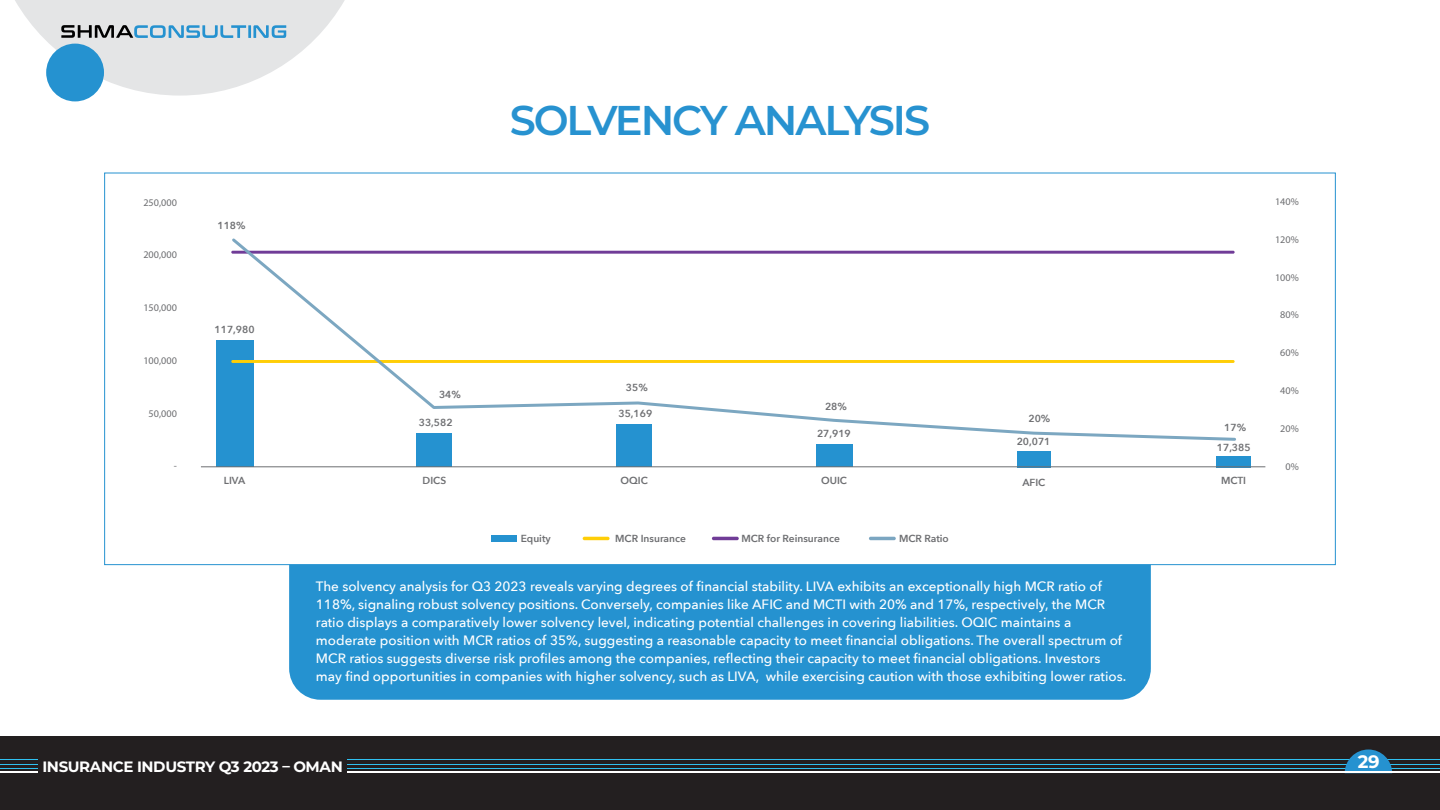
<style>
.page{position:relative;width:1440px;height:810px;background:#fff}
.page>*{position:absolute;margin:0;border:0;box-sizing:border-box;transform-origin:0 0}
.t1{font:600 41.55px "Montserrat";letter-spacing:-.05em;color:#2792d0}
.t2{font:700 18px "Montserrat";color:#fff}
.t3{font:700 15px "Montserrat";letter-spacing:-.025em;color:#fff}
.t4{font:500 13.5px/18px "Avenir Next";color:#fff}
.t5{font:600 10.2px "Avenir Next";color:#6d6e71}
.t6{font:10.2px "Myriad Pro";color:#6d6e71}
</style>
<div class="page">
<div style="left:0;top:736px;width:1440px;height:74px;background:#231f20"></div>
<hr style="left:0;top:759px;width:38px;height:1px;background:#30c0f0">
<hr style="left:347px;top:759px;width:1093px;height:1px;background:#30c0f0">
<hr style="left:0;top:764px;width:38px;height:1px;background:#30c0f0">
<hr style="left:347px;top:764px;width:1093px;height:1px;background:#30c0f0">
<hr style="left:0;top:768px;width:38px;height:1px;background:#30c0f0">
<hr style="left:347px;top:768px;width:1093px;height:1px;background:#30c0f0">
<hr style="left:0;top:772px;width:38px;height:1px;background:#fff">
<svg style="left:1345px;top:750px;width:47px;height:22px"></svg>
<hr style="left:347px;top:772px;width:1093px;height:1px;background:#fff">
<div style="left:46px;top:44px;width:58px;height:57px;background:#2592d0;border-radius:50%"></div>
<svg style="left:15px;top:0;width:330px;height:96px"></svg>
<div style="left:289px;top:565px;width:862px;height:135px;background:#2592d0"></div>
<div style="left:216px;top:341px;width:38px;height:126px;background:#2592d0"></div>
<div style="left:1217px;top:456px;width:34px;height:11px;background:#2592d0"></div>
<div style="left:417px;top:433px;width:35px;height:34px;background:#2592d0"></div>
<div style="left:616px;top:424px;width:36px;height:43px;background:#2592d0"></div>
<div style="left:816px;top:445px;width:36px;height:22px;background:#2592d0"></div>
<div style="left:1017px;top:451px;width:33px;height:16px;background:#2592d0"></div>
<div style="left:491px;top:535px;width:25px;height:7px;background:#2592d0"></div>
<hr style="left:583px;top:537px;width:27px;height:3px;background:#ffce07;border-radius:2px">
<hr style="left:712px;top:537px;width:27px;height:3px;background:#703c97;border-radius:2px">
<hr style="left:869px;top:537px;width:27px;height:3px;background:#7ba6c1;border-radius:2px">
<hr style="left:201px;top:466px;width:1064px;height:1px;background:#6d6e71">
<svg style="left:229px;top:238px;width:1007px;height:204px"></svg>
<p class="t6" style="left:143px;top:196px;width:35px">250,000</p>
<p class="t6" style="left:143px;top:249px;width:35px">200,000</p>
<p class="t6" style="left:143px;top:301px;width:35px">150,000</p>
<p class="t6" style="left:143px;top:354px;width:35px">100,000</p>
<p class="t6" style="left:149px;top:407px;width:30px">50,000</p>
<p class="t6" style="left:174px;top:460px;width:5px">-</p>
<p class="t5" style="left:218px;top:220px;width:30px">118%</p>
<p class="t5" style="left:215px;top:323px;width:41px">117,980</p>
<h1 class="t1" style="left:510px;top:90px;width:422px">SOLVENCY ANALYSIS</h1>
<p class="t5" style="left:439px;top:389px;width:23px">34%</p>
<p class="t5" style="left:419px;top:416px;width:35px">33,582</p>
<p class="t5" style="left:626px;top:382px;width:23px">35%</p>
<p class="t5" style="left:618px;top:407px;width:35px">35,169</p>
<p class="t5" style="left:825px;top:401px;width:23px">28%</p>
<p class="t5" style="left:817px;top:427px;width:35px">27,919</p>
<p class="t5" style="left:1029px;top:412px;width:23px">20%</p>
<p class="t5" style="left:1017px;top:435px;width:35px">20,071</p>
<p class="t5" style="left:1224px;top:421px;width:23px">17%</p>
<p class="t5" style="left:1217px;top:441px;width:35px">17,385</p>
<p class="t5" style="left:224px;top:474px;width:23px">LIVA</p>
<p class="t5" style="left:423px;top:474px;width:25px">DICS</p>
<p class="t5" style="left:621px;top:474px;width:29px">OQIC</p>
<p class="t5" style="left:821px;top:474px;width:27px">OUIC</p>
<p class="t5" style="left:1022px;top:476px;width:25px">AFIC</p>
<p class="t5" style="left:1221px;top:474px;width:27px">MCTI</p>
<p class="t5" style="left:521px;top:532px;width:32px">Equity</p>
<p class="t5" style="left:615px;top:532px;width:72px">MCR Insurance</p>
<p class="t5" style="left:741px;top:532px;width:100px">MCR for Reinsurance</p>
<p class="t5" style="left:899px;top:532px;width:51px">MCR Ratio</p>
<p class="t4" style="left:316px;top:576px;width:812px">The solvency analysis for Q3 2023 reveals varying degrees of financial stability. LIVA exhibits an exceptionally high MCR ratio of 118%, signaling robust solvency positions. Conversely, companies like AFIC and MCTI with 20% and 17%, respectively, the MCR ratio displays a comparatively lower solvency level, indicating potential challenges in covering liabilities. OQIC maintains a moderate position with MCR ratios of 35%, suggesting a reasonable capacity to meet financial obligations. The overall spectrum of MCR ratios suggests diverse risk profiles among the companies, reflecting their capacity to meet financial obligations. Investors may find opportunities in companies with higher solvency, such as LIVA, while exercising caution with those exhibiting lower ratios.</p>
<p class="t6" style="left:1275px;top:195px;width:25px">140%</p>
<p class="t6" style="left:1275px;top:233px;width:25px">120%</p>
<p class="t6" style="left:1275px;top:271px;width:25px">100%</p>
<p class="t6" style="left:1280px;top:309px;width:20px">80%</p>
<p class="t6" style="left:1280px;top:346px;width:20px">60%</p>
<p class="t6" style="left:1280px;top:384px;width:20px">40%</p>
<p class="t6" style="left:1280px;top:422px;width:20px">20%</p>
<p class="t6" style="left:1286px;top:460px;width:15px">0%</p>
<p class="t3" style="left:42px;top:755px;width:302px">INSURANCE INDUSTRY Q3 2023 – OMAN</p>
<h2 class="t2" style="left:1358px;top:749px;width:23px">29</h2>
</div>
